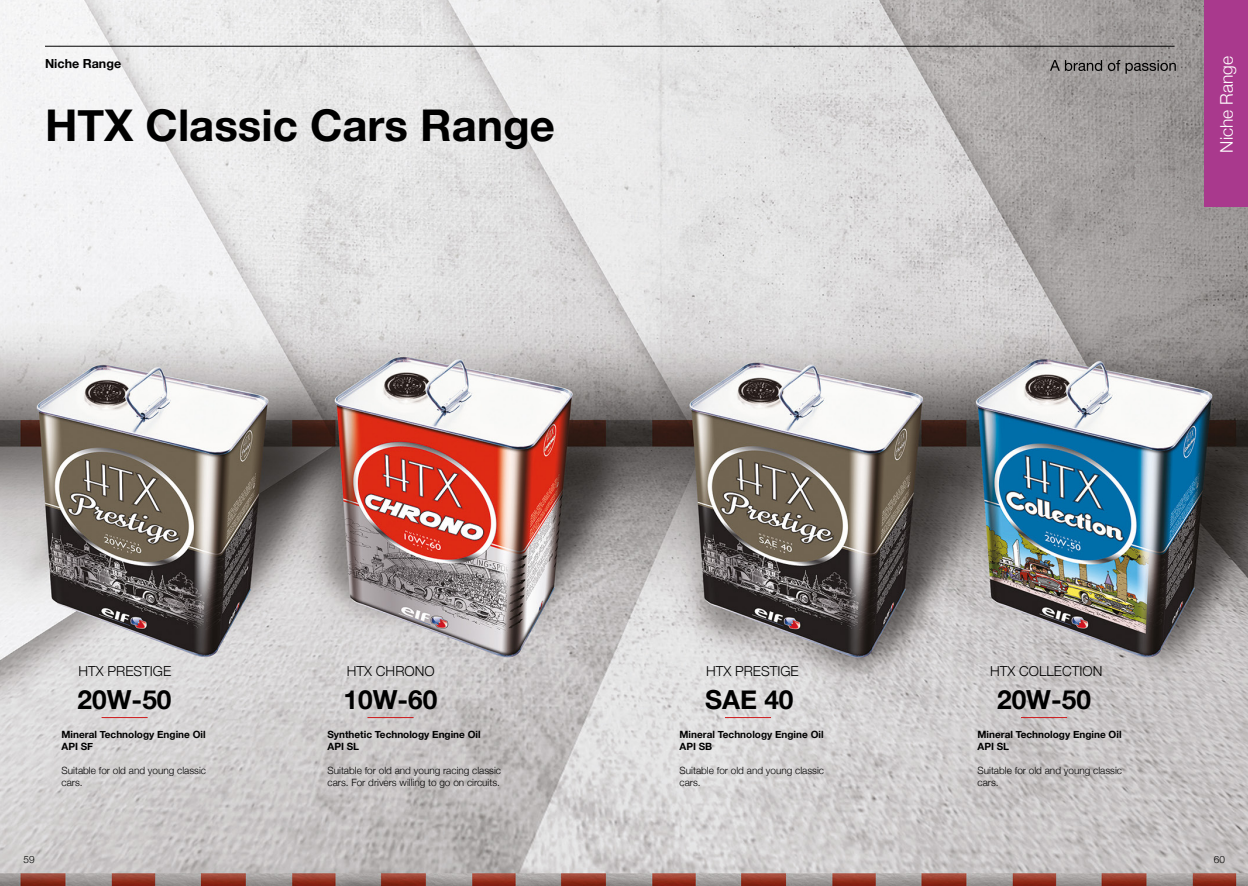
<style>
.page{position:relative;width:1248px;height:886px;background:#fff}
.page>*{position:absolute;margin:0;border:0;box-sizing:border-box;transform-origin:0 0}
.t1{font:700 43.75px "Helvetica Neue";color:#000}
.t2{font:700 26.25px "Helvetica Neue";color:#000}
.t3{font:300 17.38px "Helvetica Neue";color:#fff}
.t4{font:300 13.75px "Helvetica Neue";color:#000}
.t5{font:700 12.5px "Helvetica Neue";color:#000}
.t6{font:300 10px/12px "Helvetica Neue";color:#000}
.t7{font:700 10px/12px "Helvetica Neue";color:#000}
</style>
<div class="page">
<img style="left:0;top:0;width:1247px;height:886px">
<div style="left:1204px;top:0;width:43px;height:207px;background:#a9398d"></div>
<hr style="left:102px;top:717px;width:46px;height:1px;background:#cd1719">
<hr style="left:367px;top:717px;width:46px;height:1px;background:#cd1719">
<hr style="left:725px;top:717px;width:46px;height:1px;background:#cd1719">
<hr style="left:1020px;top:717px;width:46px;height:1px;background:#cd1719">
<hr style="left:45px;top:46px;width:1129px;height:1px;background:#000">
<svg style="left:1049px;top:60px;width:52px;height:11px"></svg>
<svg style="left:1107px;top:60px;width:68px;height:14px"></svg>
<p class="t5" style="left:45px;top:54px;width:78px">Niche Range</p>
<h1 class="t1" style="left:45px;top:91px;width:511px">HTX Classic Cars Range</h1>
<h3 class="t3" style="left:1212px;top:153px;width:98px;rotate:-90deg">Niche Range</h3>
<h3 class="t4" style="left:78px;top:660px;width:94px">HTX PRESTIGE</h3>
<h2 class="t2" style="left:78px;top:679px;width:95px">20W-50</h2>
<p class="t7" style="left:62px;top:729px;width:146px">Mineral Technology Engine Oil<br>API SF</p>
<p class="t6" style="left:62px;top:764px;width:146px">Suitable for old and young classic cars.</p>
<h3 class="t4" style="left:347px;top:660px;width:89px">HTX CHRONO</h3>
<h2 class="t2" style="left:343px;top:679px;width:95px">10W-60</h2>
<p class="t7" style="left:327px;top:729px;width:155px">Synthetic Technology Engine Oil<br>API SL</p>
<p class="t6" style="left:327px;top:764px;width:175px">Suitable for old and young racing classic cars. For drivers willing to go on circuits.</p>
<h3 class="t4" style="left:706px;top:660px;width:94px">HTX PRESTIGE</h3>
<h2 class="t2" style="left:705px;top:679px;width:90px">SAE 40</h2>
<p class="t7" style="left:679px;top:729px;width:146px">Mineral Technology Engine Oil<br>API SB</p>
<p class="t6" style="left:679px;top:764px;width:146px">Suitable for old and young classic cars.</p>
<h3 class="t4" style="left:990px;top:660px;width:114px">HTX COLLECTION</h3>
<h2 class="t2" style="left:997px;top:679px;width:95px">20W-50</h2>
<p class="t7" style="left:977px;top:729px;width:146px">Mineral Technology Engine Oil<br>API SL</p>
<p class="t6" style="left:977px;top:764px;width:146px">Suitable for old and young classic cars.</p>
<p class="t6" style="left:24px;top:853px;width:13px">59</p>
<p class="t6" style="left:1213px;top:853px;width:13px">60</p>
</div>
